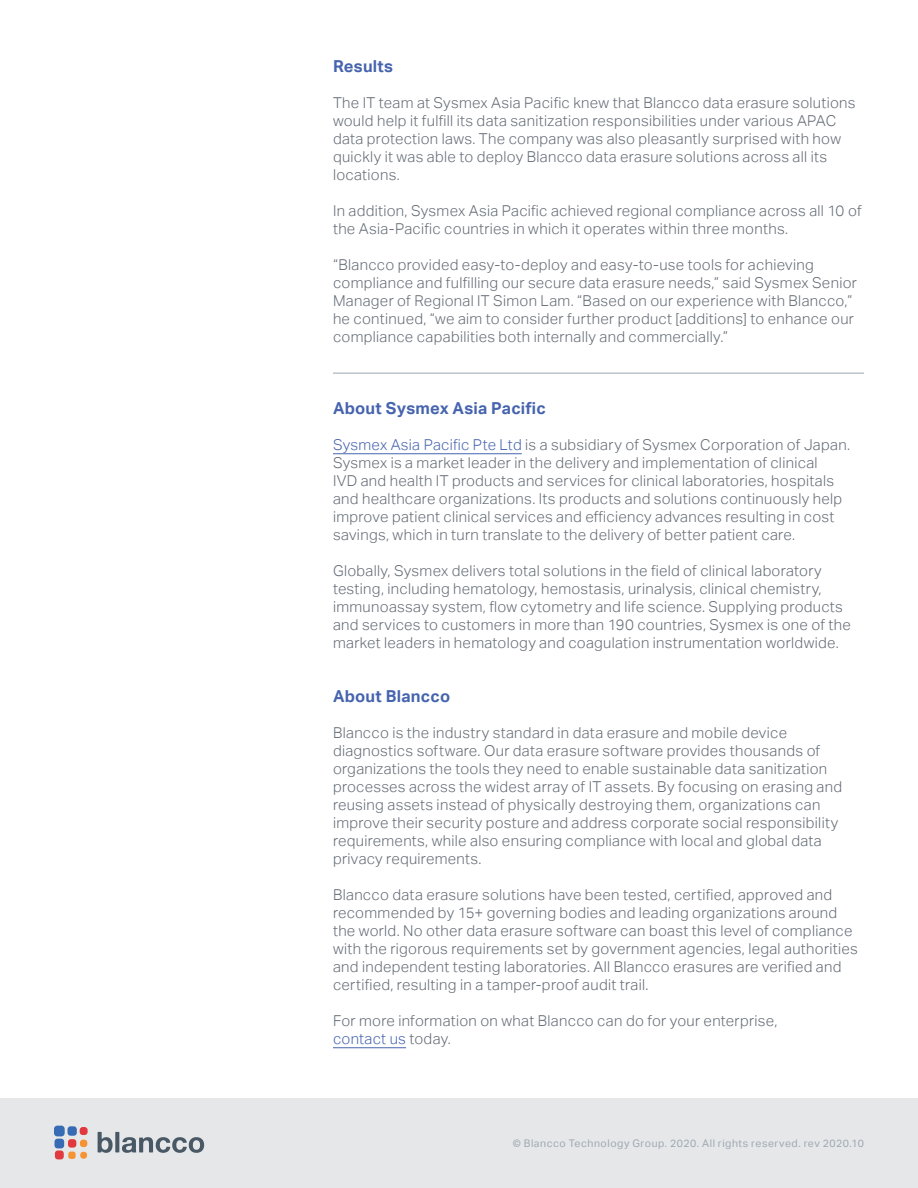
<style>
.page{position:relative;width:918px;height:1188px;background:#fff}
.page>*{position:absolute;margin:0;border:0;box-sizing:border-box;transform-origin:0 0}
.t1{font:700 16.5px "Aktiv Grotesk";letter-spacing:.015em;color:#4664ae}
.t2{font:300 15px/18px "Aktiv Grotesk";letter-spacing:.02em;color:#646c76}
.t3{font:10.5px "Aktiv Grotesk";letter-spacing:.05em;color:#9ea8b1}
.s1{color:#4664ae}
</style>
<div class="page">
<div style="left:0;top:1098px;width:918px;height:90px;background:#e6e7e9"></div>
<div style="left:68px;top:1152px;width:8px;height:7px;background:#f69333;border-radius:3px"></div>
<div style="left:80px;top:1152px;width:7px;height:7px;background:#f69333;border-radius:3px"></div>
<div style="left:80px;top:1140px;width:7px;height:7px;background:#f69333;border-radius:3px"></div>
<div style="left:55px;top:1139px;width:9px;height:9px;background:#376bb3;border-radius:3px"></div>
<div style="left:54px;top:1126px;width:11px;height:10px;background:#376bb3;border-radius:3px"></div>
<div style="left:68px;top:1126px;width:9px;height:10px;background:#376bb3;border-radius:3px"></div>
<div style="left:55px;top:1151px;width:9px;height:8px;background:#e03a3e;border-radius:3px"></div>
<div style="left:68px;top:1139px;width:8px;height:9px;background:#e03a3e;border-radius:3px"></div>
<div style="left:80px;top:1127px;width:8px;height:8px;background:#e03a3e;border-radius:3px"></div>
<svg style="left:98px;top:1132px;width:15px;height:21px"></svg>
<svg style="left:115px;top:1132px;width:4px;height:20px"></svg>
<svg style="left:122px;top:1137px;width:82px;height:16px"></svg>
<hr style="left:333px;top:373px;width:531px;height:1px;background:#9aa5ae">
<hr style="left:333px;top:453px;width:189px;height:1px;background:#4664ae">
<hr style="left:333px;top:1047px;width:73px;height:1px;background:#4664ae">
<p class="t1" style="left:333px;top:57px;width:62px">Results</p>
<p class="t2" style="left:333px;top:94px;width:524px">The IT team at Sysmex Asia Pacific knew that Blancco data erasure solutions would help it fulfill its data sanitization responsibilities under various APAC data protection laws. The company was also pleasantly surprised with how quickly it was able to deploy Blancco data erasure solutions across all its locations.</p>
<p class="t2" style="left:333px;top:202px;width:530px">In addition, Sysmex Asia Pacific achieved regional compliance across all 10 of the Asia-Pacific countries in which it operates within three months.</p>
<p class="t2" style="left:333px;top:256px;width:525px">“Blancco provided easy-to-deploy and easy-to-use tools for achieving compliance and fulfilling our secure data erasure needs,” said Sysmex Senior Manager of Regional IT Simon Lam. “Based on our experience with Blancco,” he continued, “we aim to consider further product [additions] to enhance our compliance capabilities both internally and commercially.”</p>
<p class="t1" style="left:333px;top:399px;width:214px">About Sysmex Asia Pacific</p>
<p class="t2" style="left:333px;top:436px;width:519px"><span class="s1">Sysmex Asia Pacific Pte Ltd</span> is a subsidiary of Sysmex Corporation of Japan.<br>Sysmex is a market leader in the delivery and implementation of clinical<br>IVD and health IT products and services for clinical laboratories, hospitals and healthcare organizations. Its products and solutions continuously help improve patient clinical services and efficiency advances resulting in cost savings, which in turn translate to the delivery of better patient care.</p>
<p class="t2" style="left:333px;top:562px;width:519px">Globally, Sysmex delivers total solutions in the field of clinical laboratory testing, including hematology, hemostasis, urinalysis, clinical chemistry, immunoassay system, flow cytometry and life science. Supplying products and services to customers in more than 190 countries, Sysmex is one of the market leaders in hematology and coagulation instrumentation worldwide.</p>
<p class="t1" style="left:333px;top:687px;width:119px">About Blancco</p>
<p class="t2" style="left:333px;top:724px;width:511px">Blancco is the industry standard in data erasure and mobile device diagnostics software. Our data erasure software provides thousands of organizations the tools they need to enable sustainable data sanitization processes across the widest array of IT assets. By focusing on erasing and reusing assets instead of physically destroying them, organizations can improve their security posture and address corporate social responsibility requirements, while also ensuring compliance with local and global data privacy requirements.</p>
<p class="t2" style="left:333px;top:886px;width:526px">Blancco data erasure solutions have been tested, certified, approved and recommended by 15+ governing bodies and leading organizations around the world. No other data erasure software can boast this level of compliance with the rigorous requirements set by government agencies, legal authorities and independent testing laboratories. All Blancco erasures are verified and certified, resulting in a tamper-proof audit trail.</p>
<p class="t2" style="left:333px;top:1012px;width:446px">For more information on what Blancco can do for your enterprise, <span class="s1">contact us</span> today.</p>
<p class="t3" style="left:513px;top:1137px;width:353px">© Blancco Technology Group. 2020. All rights reserved. rev 2020.10</p>
</div>
